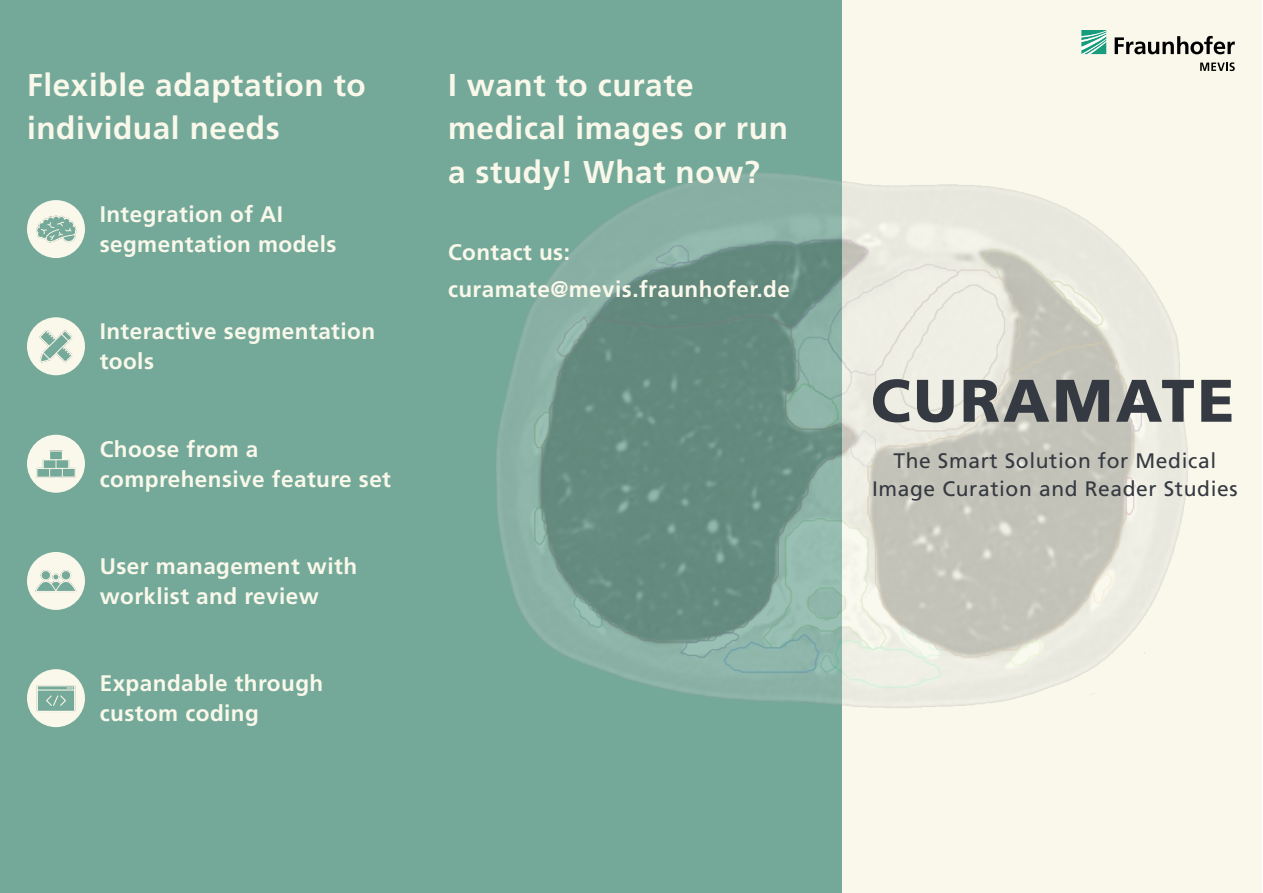
<style>
.page{position:relative;width:1263px;height:893px;background:#fff}
.page>*{position:absolute;margin:0;border:0;box-sizing:border-box;transform-origin:0 0}
.t1{font:900 60px "Frutiger LT Com";letter-spacing:.05em;color:#353941}
.t2{font:700 31.5px/43.5px "Frutiger LT Com";letter-spacing:.02em;color:#f9f8ea}
.t3{font:700 22.5px/30px "Frutiger LT Com";letter-spacing:.02em;color:#f9f8ea}
.t4{font:21px "Frutiger LT Com";letter-spacing:.03em;color:#353941}
</style>
<div class="page">
<div style="left:420px;top:0;width:841px;height:893px;background:#f9f8ea"></div>
<div style="left:0;top:0;width:842px;height:893px;background:#74a999"></div>
<div style="left:27px;top:200px;width:58px;height:58px;background:#f9f8ea;border-radius:50%"></div>
<img style="left:36px;top:215px;width:40px;height:28px">
<div style="left:27px;top:317px;width:58px;height:58px;background:#f9f8ea;border-radius:50%"></div>
<img style="left:40px;top:330px;width:32px;height:33px">
<div style="left:27px;top:435px;width:58px;height:58px;background:#f9f8ea;border-radius:50%"></div>
<img style="left:36px;top:450px;width:40px;height:28px">
<div style="left:27px;top:552px;width:58px;height:58px;background:#f9f8ea;border-radius:50%"></div>
<img style="left:36px;top:570px;width:40px;height:21px">
<div style="left:27px;top:669px;width:58px;height:58px;background:#f9f8ea;border-radius:50%"></div>
<img style="left:36px;top:685px;width:40px;height:27px">
<svg style="left:1081px;top:30px;width:25px;height:24px"></svg>
<svg style="left:1115px;top:36px;width:120px;height:18px"></svg>
<svg style="left:1200px;top:62px;width:35px;height:9px"></svg>
<img style="left:496px;top:172px;width:692px;height:536px">
<p class="t2" style="left:27px;top:63px;width:340px">Flexible adaptation to individual needs</p>
<p class="t3" style="left:100px;top:199px;width:185px">Integration of AI</p>
<p class="t3" style="left:100px;top:229px;width:238px">segmentation models</p>
<p class="t3" style="left:100px;top:316px;width:277px">Interactive segmentation tools</p>
<p class="t3" style="left:100px;top:434px;width:160px">Choose from a</p>
<p class="t3" style="left:100px;top:464px;width:293px">comprehensive feature set</p>
<p class="t3" style="left:100px;top:551px;width:259px">User management with worklist and review</p>
<p class="t3" style="left:100px;top:668px;width:225px">Expandable through</p>
<p class="t3" style="left:100px;top:698px;width:161px">custom coding</p>
<p class="t2" style="left:448px;top:63px;width:247px">I want to curate</p>
<p class="t2" style="left:448px;top:107px;width:341px">medical images or run a study! What now?</p>
<p class="t3" style="left:448px;top:237px;width:123px">Contact us:</p>
<p class="t3" style="left:448px;top:274px;width:343px">curamate@mevis.fraunhofer.de</p>
<p class="t1" style="left:871px;top:365px;width:365px">CURAMATE</p>
<p class="t4" style="left:893px;top:448px;width:324px">The Smart Solution for Medical</p>
<p class="t4" style="left:872px;top:476px;width:367px">Image Curation and Reader Studies</p>
</div>
